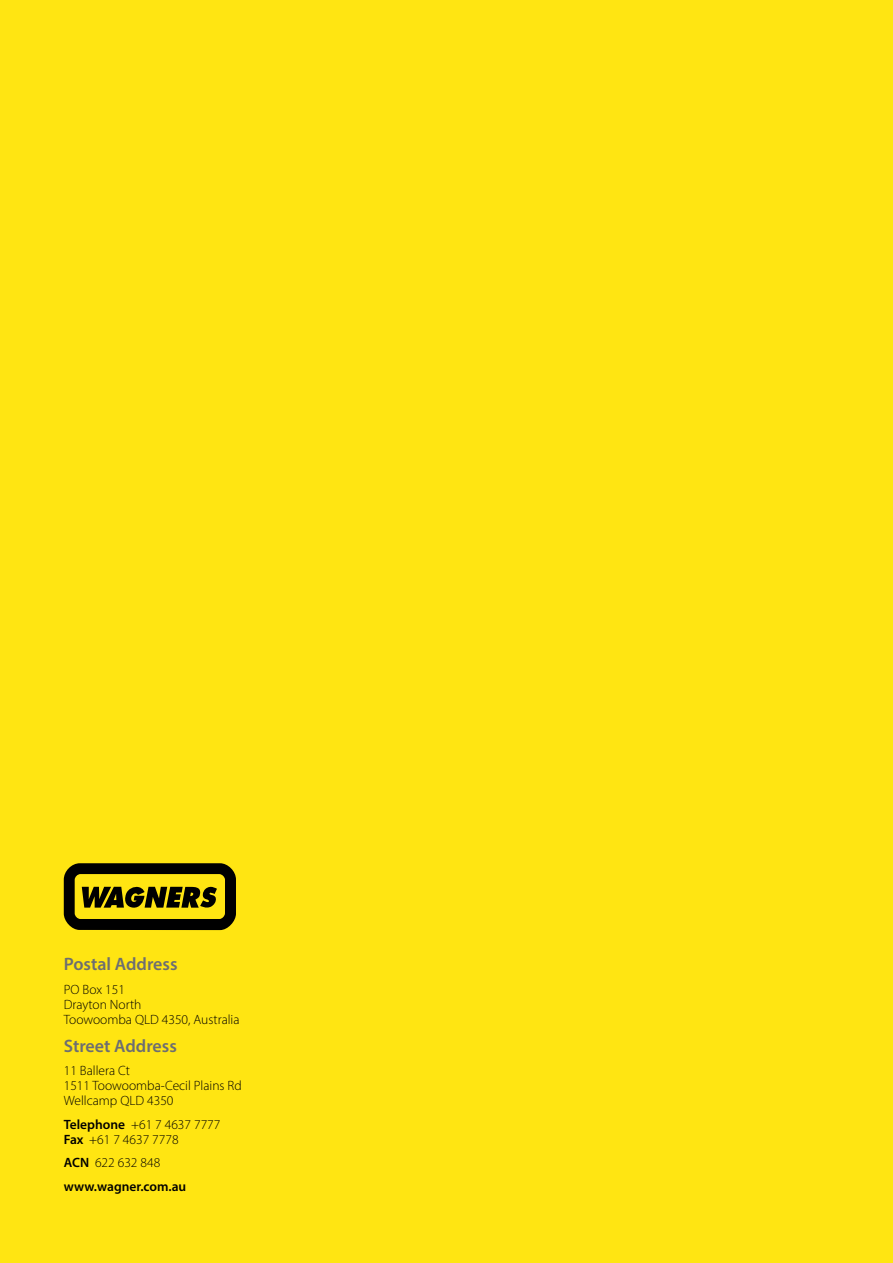
<style>
.page{position:relative;width:893px;height:1263px;background:#ffe512}
.page>*{position:absolute;margin:0;border:0;box-sizing:border-box;transform-origin:0 0}
.t1{font:600 18px "Myriad Pro";color:#6d6e71}
.t2{font:300 13.5px/15px "Myriad Pro";color:#000}
.t3{font:600 13.5px/23.5px "Myriad Pro";color:#000}
.s1{font-weight:600}
.s2{font-weight:300}
</style>
<div class="page">
<svg style="left:64px;top:863px;width:172px;height:67px"></svg>
<h1 class="t1" style="left:64px;top:953px;width:115px">Postal Address</h1>
<p class="t2" style="left:64px;top:982px;width:177px">PO Box 151<br>Drayton North<br>Toowoomba QLD 4350, Australia</p>
<h1 class="t1" style="left:64px;top:1034px;width:115px">Street Address</h1>
<p class="t2" style="left:64px;top:1063px;width:180px">11 Ballera Ct<br>1511 Toowoomba-Cecil Plains Rd<br>Wellcamp QLD 4350</p>
<p class="t2" style="left:64px;top:1116px;width:158px"><span class="s1">Telephone</span> +61 7 4637 7777<br><span class="s1">Fax</span> +61 7 4637 7778</p>
<p class="t3" style="left:64px;top:1150px;width:124px">ACN <span class="s2">622 632 848 </span>www.wagner.com.au</p>
</div>
